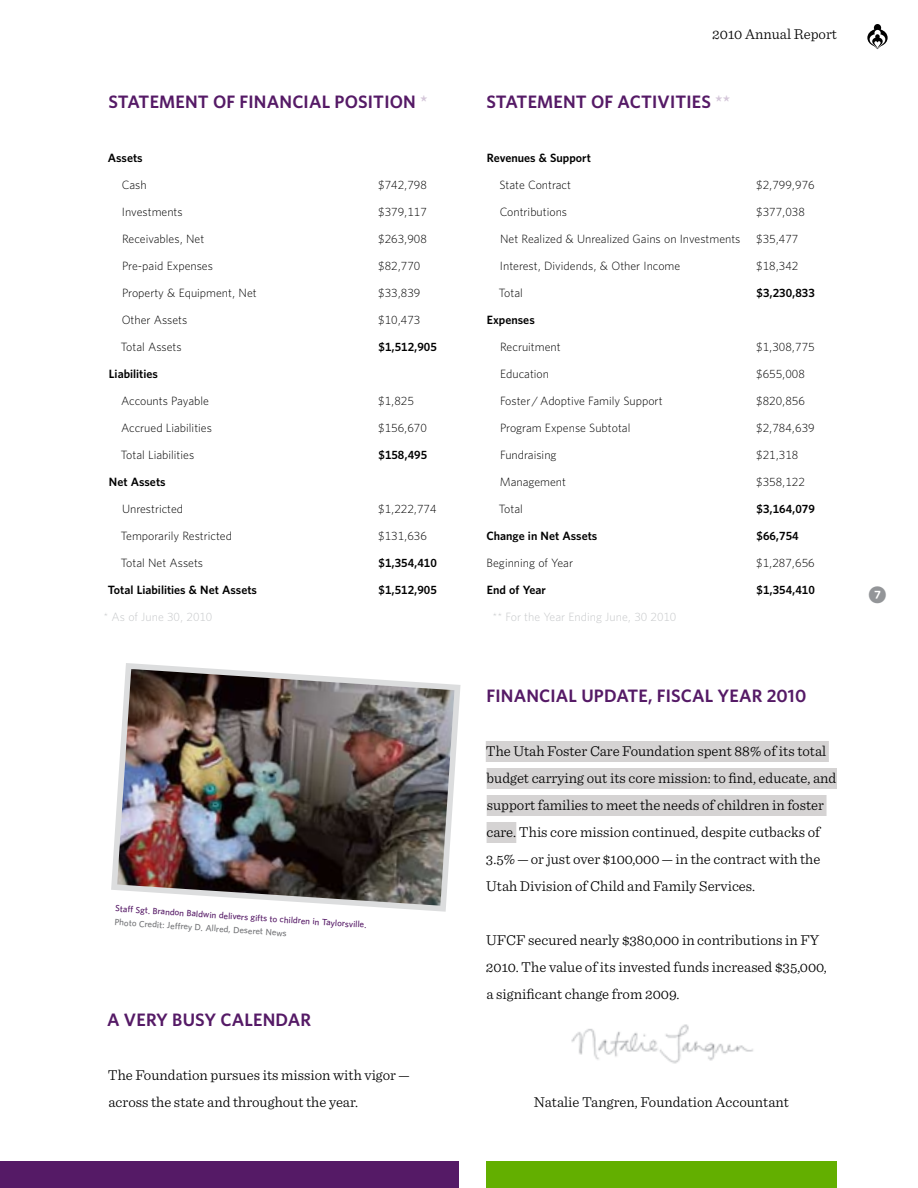
<style>
.page{position:relative;width:918px;height:1188px;background:#fff}
.page>*{position:absolute;margin:0;border:0;box-sizing:border-box;transform-origin:0 0}
.t1{font:600 18px "Whitney";letter-spacing:.01em;color:#551a66}
.t2{font:18px "Whitney Index Black Rd Bd";color:#939598}
.t3{font:600 18px "Whitney";color:#d4c6d9}
.t4{font:300 15px/27px "Sentinel";color:#000}
.t5{font:300 12px "Whitney";color:#000}
.t6{font:600 12px "Whitney";color:#000}
.t7{font:300 12px "Whitney";color:#c6c8ca}
.t8{font:500 9px "Whitney";color:#551a66}
.t9{font:500 9px "Whitney";color:#737477}
.s1{color:#d4c6d9}
</style>
<div class="page">
<svg style="left:867px;top:24px;width:21px;height:25px"></svg>
<div style="left:0;top:1161px;width:459px;height:27px;background:#551a66"></div>
<div style="left:486px;top:1161px;width:351px;height:27px;background:#63af00"></div>
<div style="left:486px;top:741px;width:343px;height:21px;background:#d5d3d3"></div>
<div style="left:487px;top:768px;width:350px;height:21px;background:#d5d3d3"></div>
<div style="left:487px;top:795px;width:340px;height:21px;background:#d5d3d3"></div>
<div style="left:487px;top:822px;width:29px;height:21px;background:#d5d3d3"></div>
<img style="left:571px;top:1024px;width:182px;height:40px">
<svg style="left:111px;top:663px;width:350px;height:249px"></svg>
<img style="left:117px;top:669px;width:338px;height:237px">
<h1 class="t1" style="left:108px;top:90px;width:54px">STATEMEN</h1>
<h1 class="t1" style="left:198px;top:90px;width:53px">T OF FINAN</h1>
<h1 class="t1" style="left:292px;top:90px;width:21px">CIAL</h1>
<h1 class="t1" style="left:335px;top:90px;width:10px">POSI</h1>
<h1 class="t1" style="left:373px;top:90px;width:22px">TION</h1>
<h1 class="t3" style="left:420px;top:90px;width:9px">*</h1>
<p class="t6" style="left:108px;top:150px;width:36px">Assets</p>
<p class="t5" style="left:122px;top:177px;width:26px">Cash</p>
<p class="t5" style="left:378px;top:177px;width:50px">$742,798</p>
<p class="t5" style="left:122px;top:204px;width:62px">I nvestments</p>
<p class="t5" style="left:378px;top:204px;width:50px">$379,117</p>
<p class="t5" style="left:122px;top:231px;width:84px">Receivables, Net</p>
<p class="t5" style="left:378px;top:231px;width:50px">$263,908</p>
<p class="t5" style="left:122px;top:258px;width:92px">Pre-paid Expenses</p>
<p class="t5" style="left:378px;top:258px;width:44px">$82,770</p>
<p class="t5" style="left:122px;top:285px;width:136px">Property &amp; Equipment, Net</p>
<p class="t5" style="left:378px;top:285px;width:44px">$33,839</p>
<p class="t5" style="left:122px;top:312px;width:67px">Other Assets</p>
<p class="t5" style="left:378px;top:312px;width:44px">$10,473</p>
<p class="t5" style="left:121px;top:339px;width:62px">Total Assets</p>
<p class="t6" style="left:379px;top:339px;width:60px">$1,512,905</p>
<p class="t6" style="left:109px;top:366px;width:50px">Liabilities</p>
<p class="t5" style="left:121px;top:393px;width:90px">Accounts Payable</p>
<p class="t5" style="left:378px;top:393px;width:37px">$1,825</p>
<p class="t5" style="left:121px;top:420px;width:92px">Accrued Liabilities</p>
<p class="t5" style="left:378px;top:420px;width:50px">$156,670</p>
<p class="t5" style="left:121px;top:447px;width:75px">Total Liabilities</p>
<p class="t6" style="left:379px;top:447px;width:50px">$158,495</p>
<p class="t6" style="left:109px;top:474px;width:58px">Net Assets</p>
<p class="t5" style="left:122px;top:501px;width:63px">U nrestricted</p>
<p class="t5" style="left:378px;top:501px;width:60px">$1,222,774</p>
<p class="t5" style="left:121px;top:528px;width:113px">Temporarily Restricted</p>
<p class="t5" style="left:378px;top:528px;width:50px">$131,636</p>
<p class="t5" style="left:121px;top:555px;width:84px">Total Net Assets</p>
<p class="t6" style="left:379px;top:555px;width:60px">$1,354,410</p>
<p class="t6" style="left:108px;top:582px;width:151px">Total Liabilities &amp; Net Assets</p>
<p class="t6" style="left:379px;top:582px;width:60px">$1,512,905</p>
<p class="t7" style="left:103px;top:609px;width:111px">* As of June 30, 2010</p>
<p class="t8" style="left:116px;top:902px;width:253px;rotate:4deg">Staff Sgt. Brandon Baldwin delivers gifts to children in Taylorsville.</p>
<p class="t9" style="left:115px;top:916px;width:174px;rotate:4deg">Photo Credit: Jeff rey D. Allred, Deseret News</p>
<h1 class="t1" style="left:107px;top:1008px;width:205px">A Very Busy Calendar</h1>
<p class="t4" style="left:108px;top:1060px;width:304px">The Foundation pursues its mission with vigor — across the state and throughout the year.</p>
<p class="t4" style="left:712px;top:19px;width:126px">2010 Annual Report</p>
<h1 class="t1" style="left:486px;top:90px;width:54px">STATEMEN</h1>
<h1 class="t1" style="left:576px;top:90px;width:156px">T OF ACTIVITIES <span class="s1">**</span></h1>
<p class="t6" style="left:487px;top:150px;width:106px">Revenues &amp; Support</p>
<p class="t5" style="left:499px;top:177px;width:73px">State Contract</p>
<p class="t5" style="left:756px;top:177px;width:60px">$2,799,976</p>
<p class="t5" style="left:500px;top:204px;width:69px">Contributions</p>
<p class="t5" style="left:756px;top:204px;width:50px">$377,038</p>
<p class="t5" style="left:500px;top:231px;width:242px">Net Realized &amp; U nrealized Gains on I nvestments</p>
<p class="t5" style="left:756px;top:231px;width:44px">$35,477</p>
<p class="t5" style="left:500px;top:258px;width:182px">I nterest, Dividends, &amp; Other I ncome</p>
<p class="t5" style="left:756px;top:258px;width:44px">$18,342</p>
<p class="t5" style="left:499px;top:285px;width:26px">Total</p>
<p class="t6" style="left:757px;top:285px;width:60px">$3,230,833</p>
<p class="t6" style="left:487px;top:312px;width:49px">Expenses</p>
<p class="t5" style="left:500px;top:339px;width:62px">Recruitment</p>
<p class="t5" style="left:756px;top:339px;width:60px">$1,308,775</p>
<p class="t5" style="left:500px;top:366px;width:51px">Education</p>
<p class="t5" style="left:756px;top:366px;width:50px">$655,008</p>
<p class="t5" style="left:500px;top:393px;width:164px">Foster / Adoptive Family Support</p>
<p class="t5" style="left:756px;top:393px;width:50px">$820,856</p>
<p class="t5" style="left:500px;top:420px;width:132px">Program Expense Subtotal</p>
<p class="t5" style="left:756px;top:420px;width:60px">$2,784,639</p>
<p class="t5" style="left:500px;top:447px;width:58px">Fundraising</p>
<p class="t5" style="left:756px;top:447px;width:44px">$21,318</p>
<p class="t5" style="left:500px;top:474px;width:68px">Management</p>
<p class="t5" style="left:756px;top:474px;width:50px">$358,122</p>
<p class="t5" style="left:499px;top:501px;width:26px">Total</p>
<p class="t6" style="left:757px;top:501px;width:60px">$3,164,079</p>
<p class="t6" style="left:486px;top:528px;width:112px">Change in Net Assets</p>
<p class="t6" style="left:757px;top:528px;width:44px">$66,754</p>
<p class="t5" style="left:487px;top:555px;width:88px">Beginning of Year</p>
<p class="t5" style="left:756px;top:555px;width:60px">$1,287,656</p>
<p class="t6" style="left:487px;top:582px;width:60px">End of Year</p>
<p class="t6" style="left:757px;top:582px;width:60px">$1,354,410</p>
<p class="t7" style="left:492px;top:609px;width:185px">** For the Year Ending June, 30 2010</p>
<h1 class="t1" style="left:486px;top:684px;width:321px">Financial Update, Fiscal Year 2010</h1>
<p class="t4" style="left:486px;top:736px;width:352px">The Utah Foster Care Foundation spent 88% of its total budget carrying out its core mission: to find, educate, and support families to meet the needs of children in foster care. This core mission continued, despite cutbacks of 3.5% — or just over $100,000 — in the contract with the Utah Division of Child and Family Services.</p>
<p class="t4" style="left:486px;top:925px;width:343px">UFCF secured nearly $380,000 in contributions in FY<br>2010. The value of its invested funds increased $35,000, a significant change from 2009.</p>
<h1 class="t2" style="left:868px;top:587px;width:19px">7</h1>
<p class="t4" style="left:534px;top:1087px;width:257px">Natalie Tangren, Foundation Accountant</p>
</div>
